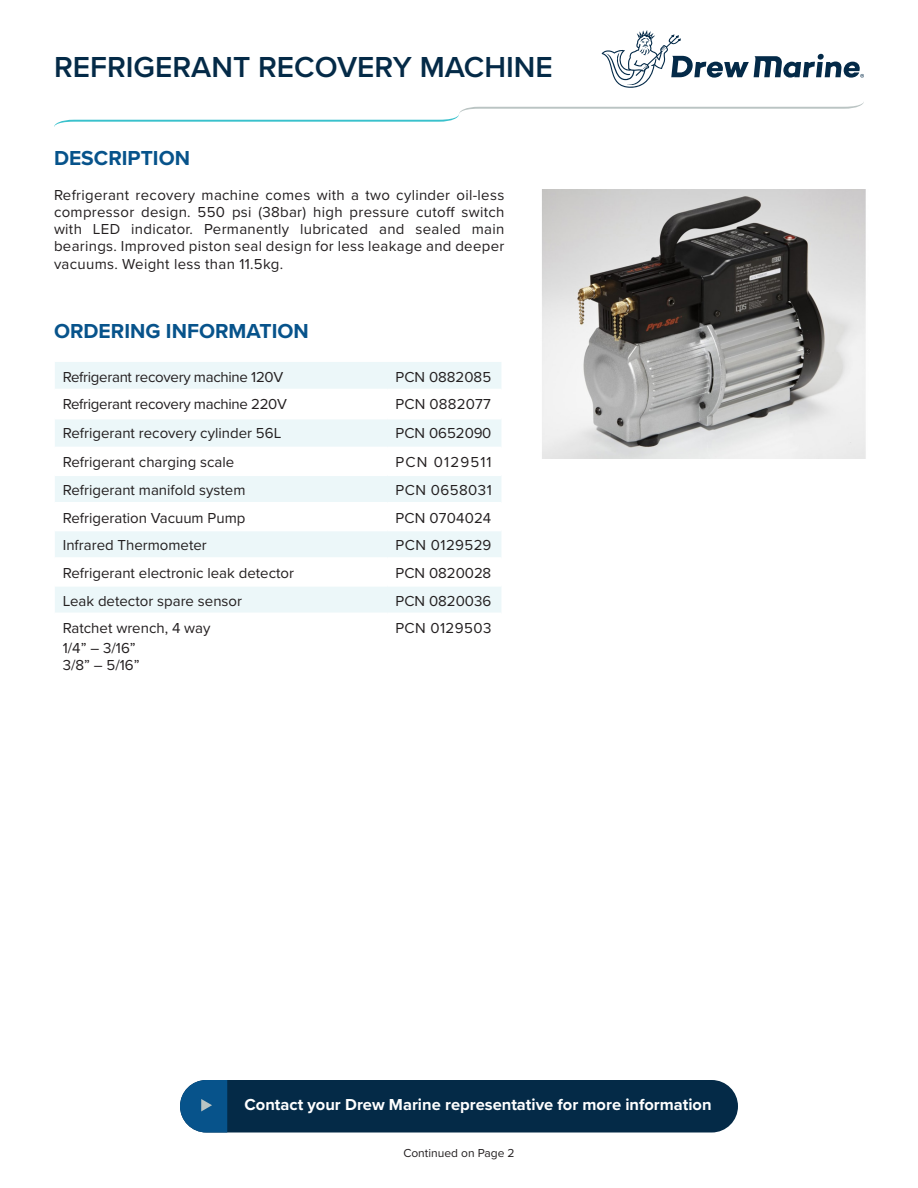
<style>
.page{position:relative;width:918px;height:1188px;background:#fff}
.page>*{position:absolute;margin:0;border:0;box-sizing:border-box;transform-origin:0 0}
.t1{font:600 30px "Proxima Nova";color:#042a47}
.t2{font:700 21px "Proxima Nova";color:#07538b}
.t3{font:700 16.5px "Proxima Nova";color:#fff}
.t4{font:15px/17.2px "Proxima Nova";color:#231f20;text-align:justify}
.t5{font:15px "Proxima Nova";letter-spacing:-.02em;color:#231f20}
.t6{font:15px "Proxima Nova";letter-spacing:.03em;color:#231f20}
.t7{font:15px "Proxima Nova";letter-spacing:.08em;color:#231f20}
.t8{font:12px "Proxima Nova";color:#231f20}
</style>
<div class="page">
<svg style="left:602px;top:30px;width:262px;height:58px"></svg>
<svg style="left:54px;top:102px;width:810px;height:25px"></svg>
<div style="left:180px;top:1080px;width:558px;height:52px;background:#042a47;border-radius:26px"></div>
<svg style="left:180px;top:1080px;width:47px;height:52px"></svg>
<div style="left:55px;top:362px;width:446px;height:27px;background:#ecf7f9"></div>
<div style="left:55px;top:419px;width:446px;height:28px;background:#ecf7f9"></div>
<svg style="left:55px;top:476px;width:446px;height:137px;fill:#ecf7f9"></svg>
<hr style="left:55px;top:502px;width:333px;height:2px;background:#fff">
<hr style="left:388px;top:502px;width:113px;height:2px;background:#fff">
<hr style="left:55px;top:530px;width:333px;height:1px;background:#fff">
<hr style="left:388px;top:530px;width:113px;height:1px;background:#fff">
<hr style="left:55px;top:557px;width:333px;height:2px;background:#fff">
<hr style="left:388px;top:557px;width:113px;height:2px;background:#fff">
<hr style="left:55px;top:585px;width:333px;height:2px;background:#fff">
<hr style="left:388px;top:585px;width:113px;height:2px;background:#fff">
<img style="left:542px;top:190px;width:324px;height:268px">
<h1 class="t1" style="left:54px;top:45px;width:500px">REFRIGERANT RECOVERY MACHINE</h1>
<h2 class="t2" style="left:54px;top:142px;width:138px">DESCRIPTION</h2>
<p class="t4" style="left:54px;top:185px;width:452px">Refrigerant recovery machine comes with a two cylinder oil-less compressor design. 550 psi (38bar) high pressure cutoff switch with LED indicator. Permanently lubricated and sealed main bearings. Improved piston seal design for less leakage and deeper vacuums. Weight less than 11.5kg.</p>
<h2 class="t2" style="left:54px;top:315px;width:256px">ORDERING INFORMATION</h2>
<p class="t5" style="left:63px;top:366px;width:222px">Refrigerant recovery machine 120V</p>
<p class="t4" style="left:396px;top:367px;width:97px">PCN 0882085</p>
<p class="t5" style="left:63px;top:393px;width:226px">Refrigerant recovery machine 220V</p>
<p class="t4" style="left:396px;top:395px;width:97px">PCN 0882077</p>
<p class="t4" style="left:63px;top:424px;width:220px">Refrigerant recovery cylinder 56L</p>
<p class="t4" style="left:396px;top:424px;width:97px">PCN 0652090</p>
<p class="t4" style="left:63px;top:453px;width:173px">Refrigerant charging scale</p>
<p class="t7" style="left:396px;top:451px;width:98px">PCN 0129511</p>
<p class="t4" style="left:63px;top:481px;width:184px">Refrigerant manifold system</p>
<p class="t6" style="left:396px;top:479px;width:98px">PCN 0658031</p>
<p class="t4" style="left:63px;top:508px;width:184px">Refrigeration Vacuum Pump</p>
<p class="t4" style="left:396px;top:508px;width:97px">PCN 0704024</p>
<p class="t4" style="left:63px;top:536px;width:146px">Infrared Thermometer</p>
<p class="t6" style="left:396px;top:534px;width:97px">PCN 0129529</p>
<p class="t4" style="left:63px;top:564px;width:233px">Refrigerant electronic leak detector</p>
<p class="t4" style="left:396px;top:564px;width:97px">PCN 0820028</p>
<p class="t4" style="left:63px;top:591px;width:181px">Leak detector spare sensor</p>
<p class="t4" style="left:396px;top:591px;width:97px">PCN 0820036</p>
<p class="t4" style="left:63px;top:618px;width:149px;line-height:19.5px">Ratchet wrench, 4 way<br>1/4” – 3/16”</p>
<p class="t4" style="left:63px;top:656px;width:78px">3/8” – 5/16”</p>
<p class="t6" style="left:396px;top:617px;width:97px">PCN 0129503</p>
<p class="t3" style="left:245px;top:1092px;width:469px">Contact your Drew Marine representative for more information</p>
<p class="t8" style="left:403px;top:1144px;width:113px">Continued on Page 2</p>
</div>
